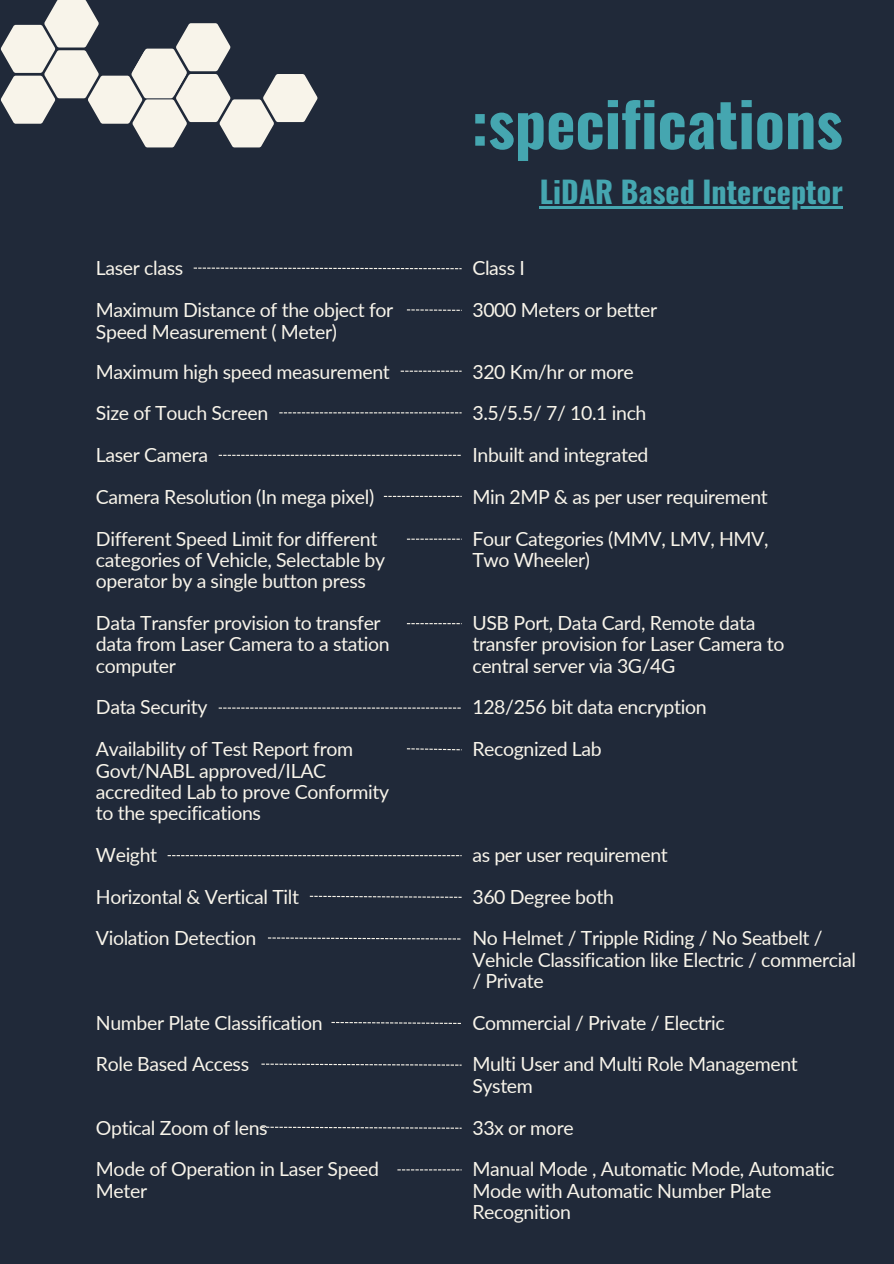
<style>
.page{position:relative;width:894px;height:1264px;background:#fff}
.page>*{position:absolute;margin:0;border:0;box-sizing:border-box;transform-origin:0 0}
.t1{font:700 62.25px "Oswald";color:#45a6b0}
.t2{font:700 30px "Oswald";color:#45a6b0}
.t3{font:19.5px/21.3px "Lato";letter-spacing:-.02em;color:#f8f4ea}
</style>
<div class="page">
<div style="left:0;top:0;width:893px;height:1263px;background:#202939"></div>
<svg style="left:194px;top:267px;width:267px;height:2px"></svg>
<svg style="left:407px;top:309px;width:55px;height:2px"></svg>
<svg style="left:400px;top:370px;width:61px;height:2px"></svg>
<svg style="left:279px;top:412px;width:182px;height:1px"></svg>
<svg style="left:218px;top:455px;width:242px;height:1px"></svg>
<svg style="left:384px;top:496px;width:77px;height:1px"></svg>
<svg style="left:407px;top:538px;width:55px;height:1px"></svg>
<svg style="left:407px;top:623px;width:55px;height:1px"></svg>
<svg style="left:218px;top:707px;width:242px;height:1px"></svg>
<svg style="left:407px;top:748px;width:55px;height:2px"></svg>
<svg style="left:167px;top:855px;width:294px;height:1px"></svg>
<svg style="left:310px;top:895px;width:151px;height:2px"></svg>
<svg style="left:268px;top:937px;width:192px;height:2px"></svg>
<svg style="left:331px;top:1021px;width:130px;height:3px"></svg>
<svg style="left:261px;top:1063px;width:200px;height:2px"></svg>
<svg style="left:261px;top:1126px;width:200px;height:2px"></svg>
<svg style="left:397px;top:1169px;width:64px;height:1px"></svg>
<svg style="left:1px;top:0;width:316px;height:147px"></svg>
<hr style="left:539px;top:206px;width:303px;height:2px;background:#45a6b0">
<p class="t1" style="left:471px;top:75px;width:373px">:specifications</p>
<p class="t2" style="left:539px;top:168px;width:304px">LiDAR Based Interceptor</p>
<p class="t3" style="left:96px;top:257px;width:89px">Laser class</p>
<p class="t3" style="left:472px;top:257px;width:54px">Class I</p>
<h1 class="t3" style="left:96px;top:299px;width:299px">Maximum Distance of the object for<br>Speed Measurement ( Meter)</h1>
<h2 class="t3" style="left:472px;top:299px;width:186px">3000 Meters or better</h2>
<p class="t3" style="left:96px;top:360px;width:295px">Maximum high speed measurement</p>
<p class="t3" style="left:472px;top:360px;width:163px">320 Km/hr or more</p>
<p class="t3" style="left:96px;top:402px;width:174px">Size of Touch Screen</p>
<p class="t3" style="left:472px;top:402px;width:175px">3.5/5.5/ 7/ 10.1 inch</p>
<p class="t3" style="left:96px;top:444px;width:114px">Laser Camera</p>
<p class="t3" style="left:472px;top:444px;width:178px">Inbuilt and integrated</p>
<p class="t3" style="left:96px;top:485px;width:280px">Camera Resolution (In mega pixel)</p>
<p class="t3" style="left:472px;top:485px;width:297px">Min 2MP &amp; as per user requirement</p>
<p class="t3" style="left:96px;top:527px;width:291px">Different Speed Limit for different categories of Vehicle, Selectable by operator by a single button press</p>
<p class="t3" style="left:96px;top:611px;width:295px">Data Transfer provision to transfer data from Laser Camera to a station computer</p>
<p class="t3" style="left:96px;top:696px;width:113px">Data Security</p>
<p class="t3" style="left:96px;top:738px;width:294px">Availability of Test Report from<br>Govt/NABL approved/ILAC accredited Lab to prove Conformity to the specifications</p>
<p class="t3" style="left:96px;top:843px;width:63px">Weight</p>
<p class="t3" style="left:96px;top:885px;width:204px">Horizontal &amp; Vertical Tilt</p>
<p class="t3" style="left:96px;top:927px;width:162px">Violation Detection</p>
<p class="t3" style="left:96px;top:1011px;width:228px">Number Plate Classification</p>
<p class="t3" style="left:96px;top:1053px;width:155px">Role Based Access</p>
<p class="t3" style="left:96px;top:1116px;width:173px">Optical Zoom of lens</p>
<p class="t3" style="left:96px;top:1157px;width:285px">Mode of Operation in Laser Speed<br>Meter</p>
<p class="t3" style="left:472px;top:527px;width:297px">Four Categories (MMV, LMV, HMV,<br>Two Wheeler)</p>
<p class="t3" style="left:472px;top:611px;width:313px">USB Port, Data Card, Remote data transfer provision for Laser Camera to central server via 3G/4G</p>
<p class="t3" style="left:472px;top:696px;width:236px">128/256 bit data encryption</p>
<p class="t3" style="left:472px;top:738px;width:131px">Recognized Lab</p>
<p class="t3" style="left:472px;top:843px;width:197px">as per user requirement</p>
<p class="t3" style="left:472px;top:885px;width:143px">360 Degree both</p>
<p class="t3" style="left:472px;top:927px;width:385px">No Helmet / Tripple Riding / No Seatbelt /<br>Vehicle Classification like Electric / commercial / Private</p>
<p class="t3" style="left:472px;top:1011px;width:254px">Commercial / Private / Electric</p>
<p class="t3" style="left:472px;top:1053px;width:327px">Multi User and Multi Role Management<br>System</p>
<p class="t3" style="left:472px;top:1116px;width:103px">33x or more</p>
<p class="t3" style="left:472px;top:1157px;width:363px">Manual Mode , Automatic Mode, Automatic<br>Mode with Automatic Number Plate<br>Recognition</p>
</div>
